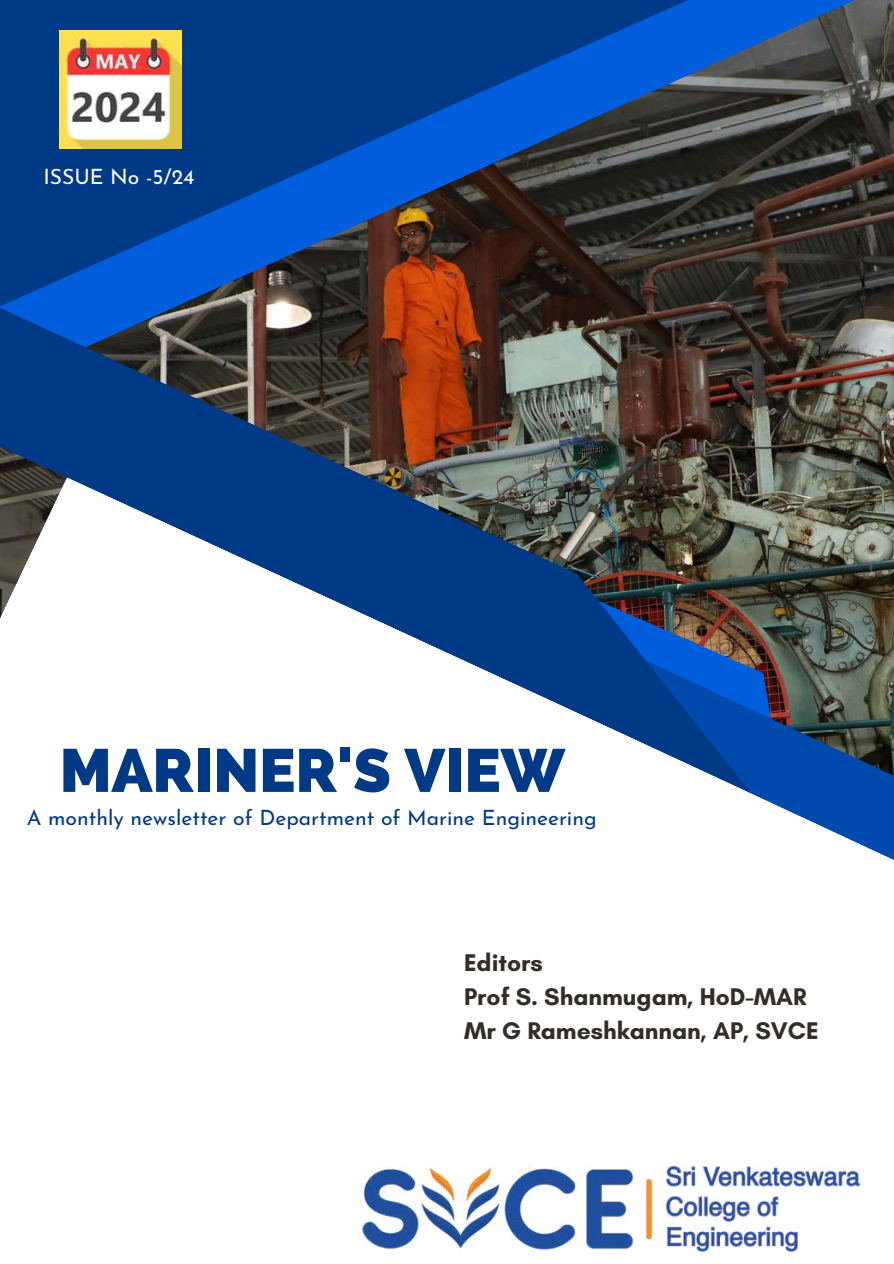
<style>
.page{position:relative;width:894px;height:1264px;background:#fff}
.page>*{position:absolute;margin:0;border:0;box-sizing:border-box;transform-origin:0 0}
.t1{font:800 60.75px "Raleway";color:#003986}
.t2{font:700 24.6px/33.8px "Glacial Indifference";color:#322d26}
.t3{font:21.15px "Josefin Sans";color:#003986}
.t4{font:21.15px "Josefin Sans";color:#fff}
</style>
<div class="page">
<img style="left:751px;top:458px;width:142px;height:173px">
<img style="left:750px;top:631px;width:143px;height:229px">
<img style="left:751px;top:0;width:142px;height:458px">
<img style="left:0;top:413px;width:751px;height:380px">
<svg style="left:0;top:0;width:767px;height:413px"></svg>
<img style="left:360px;top:1165px;width:501px;height:88px">
<img style="left:60px;top:30px;width:121px;height:119px">
<p class="t4" style="left:43px;top:168px;width:153px">ISSUE No -5/24</p>
<h1 class="t1" style="left:60px;top:734px;width:506px">MARINER'S VIEW</h1>
<p class="t3" style="left:27px;top:808px;width:571px">A monthly newsletter of Department of Marine Engineering</p>
<p class="t2" style="left:464px;top:945px;width:356px">Editors<br>Prof S. Shanmugam, HoD-MAR<br>Mr G Rameshkannan, AP, SVCE</p>
</div>
